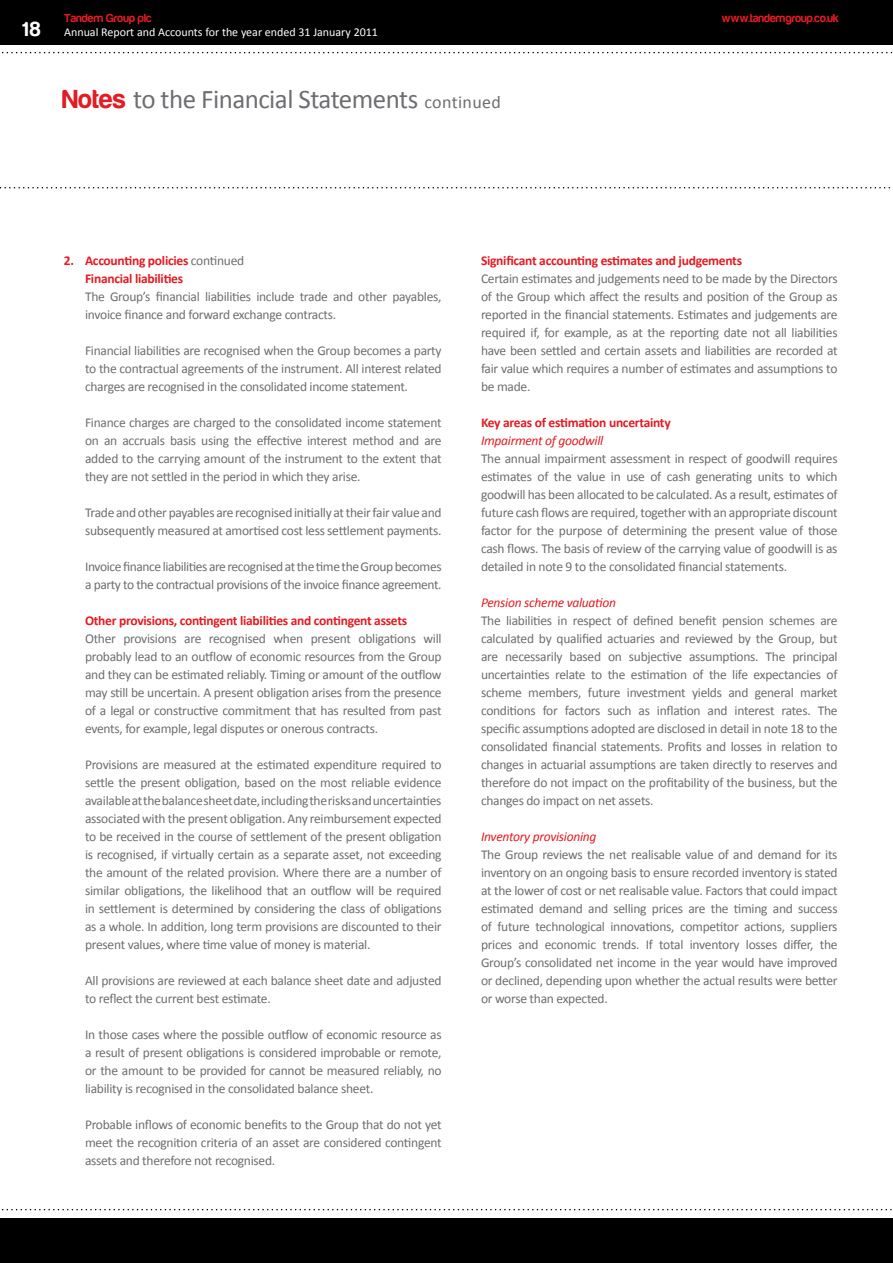
<style>
.page{position:relative;width:893px;height:1263px;background:#fff}
.page>*{position:absolute;margin:0;border:0;box-sizing:border-box;transform-origin:0 0}
.t1{font:27px "Calibri";letter-spacing:-.02em;color:#6d6e71}
.t2{font:13.5px/18px "Calibri";letter-spacing:-.02em;color:#6d6e71;text-align:justify}
.t3{font:700 13.5px/18px "Calibri";letter-spacing:-.02em;color:#e31b23}
.t4{font:italic 13.5px "Calibri";letter-spacing:-.02em;color:#e31b23}
.t5{font:12px "Calibri";color:#fff}
.t6{font:12px "Harabara";color:#e31b23}
.s1{font-family:"Harabara";font-size:21px}
.s2{font-family:"Harabara";color:#e31b23}
.s3{font-size:18px}
.s4{font-weight:400;color:#6d6e71}
</style>
<div class="page">
<div style="left:0;top:0;width:893px;height:45px;background:#000"></div>
<svg style="left:2px;top:52px;width:891px;height:1px"></svg>
<svg style="left:0;top:187px;width:890px;height:1px"></svg>
<svg style="left:2px;top:1209px;width:890px;height:1px"></svg>
<div style="left:0;top:1218px;width:893px;height:45px;background:#000"></div>
<p class="t6" style="left:64px;top:12px;width:89px">Tandem Group plc</p>
<p class="t6" style="left:722px;top:12px;width:119px">www.tandemgroup.co.uk</p>
<p class="t5" style="left:22px;top:25px;width:357px"><span class="s1">18</span> Annual Report and Accounts for the year ended 31 January 2011</p>
<h1 class="t1" style="left:63px;top:82px;width:440px"><span class="s2">Notes</span> to the Financial Statements <span class="s3">continued</span></h1>
<p class="t3" style="left:85px;top:251px;width:161px;text-indent:-21px">2. Accounting policies <span class="s4">continued<br></span>Financial liabilities</p>
<p class="t2" style="left:85px;top:287px;width:358px">The Group’s financial liabilities include trade and other payables, invoice finance and forward exchange contracts.</p>
<p class="t2" style="left:85px;top:341px;width:358px">Financial liabilities are recognised when the Group becomes a party to the contractual agreements of the instrument. All interest related charges are recognised in the consolidated income statement.</p>
<p class="t2" style="left:85px;top:413px;width:358px">Finance charges are charged to the consolidated income statement on an accruals basis using the effective interest method and are added to the carrying amount of the instrument to the extent that they are not settled in the period in which they arise.</p>
<p class="t2" style="left:85px;top:503px;width:358px">Trade and other payables are recognised initially at their fair value and subsequently measured at amortised cost less settlement payments.</p>
<p class="t2" style="left:85px;top:557px;width:358px">Invoice finance liabilities are recognised at the time the Group becomes a party to the contractual provisions of the invoice finance agreement.</p>
<p class="t3" style="left:85px;top:611px;width:324px">Other provisions, contingent liabilities and contingent assets</p>
<p class="t2" style="left:85px;top:629px;width:358px">Other provisions are recognised when present obligations will probably lead to an outflow of economic resources from the Group and they can be estimated reliably. Timing or amount of the outflow may still be uncertain. A present obligation arises from the presence of a legal or constructive commitment that has resulted from past events, for example, legal disputes or onerous contracts.</p>
<p class="t2" style="left:85px;top:755px;width:358px">Provisions are measured at the estimated expenditure required to settle the present obligation, based on the most reliable evidence available at the balance sheet date, including the risks and uncertainties associated with the present obligation. Any reimbursement expected to be received in the course of settlement of the present obligation is recognised, if virtually certain as a separate asset, not exceeding the amount of the related provision. Where there are a number of similar obligations, the likelihood that an outflow will be required in settlement is determined by considering the class of obligations as a whole. In addition, long term provisions are discounted to their present values, where time value of money is material.</p>
<p class="t2" style="left:85px;top:971px;width:358px">All provisions are reviewed at each balance sheet date and adjusted to reflect the current best estimate.</p>
<p class="t2" style="left:85px;top:1025px;width:358px">In those cases where the possible outflow of economic resource as a result of present obligations is considered improbable or remote, or the amount to be provided for cannot be measured reliably, no liability is recognised in the consolidated balance sheet.</p>
<p class="t2" style="left:85px;top:1115px;width:358px">Probable inflows of economic benefits to the Group that do not yet meet the recognition criteria of an asset are considered contingent assets and therefore not recognised.</p>
<p class="t3" style="left:481px;top:251px;width:263px">Significant accounting estimates and judgements</p>
<p class="t2" style="left:481px;top:269px;width:358px">Certain estimates and judgements need to be made by the Directors of the Group which affect the results and position of the Group as reported in the financial statements. Estimates and judgements are required if, for example, as at the reporting date not all liabilities have been settled and certain assets and liabilities are recorded at fair value which requires a number of estimates and assumptions to be made.</p>
<p class="t3" style="left:481px;top:413px;width:191px">Key areas of estimation uncertainty</p>
<p class="t4" style="left:481px;top:432px;width:124px">Impairment of goodwill</p>
<p class="t2" style="left:481px;top:449px;width:358px">The annual impairment assessment in respect of goodwill requires estimates of the value in use of cash generating units to which goodwill has been allocated to be calculated. As a result, estimates of future cash flows are required, together with an appropriate discount factor for the purpose of determining the present value of those cash flows. The basis of review of the carrying value of goodwill is as detailed in note 9 to the consolidated financial statements.</p>
<p class="t4" style="left:481px;top:594px;width:137px">Pension scheme valuation</p>
<p class="t2" style="left:481px;top:611px;width:358px">The liabilities in respect of defined benefit pension schemes are calculated by qualified actuaries and reviewed by the Group, but are necessarily based on subjective assumptions. The principal uncertainties relate to the estimation of the life expectancies of scheme members, future investment yields and general market conditions for factors such as inflation and interest rates. The specific assumptions adopted are disclosed in detail in note 18 to the consolidated financial statements. Profits and losses in relation to changes in actuarial assumptions are taken directly to reserves and therefore do not impact on the profitability of the business, but the changes do impact on net assets.</p>
<p class="t4" style="left:481px;top:828px;width:117px">Inventory provisioning</p>
<p class="t2" style="left:481px;top:845px;width:358px">The Group reviews the net realisable value of and demand for its inventory on an ongoing basis to ensure recorded inventory is stated at the lower of cost or net realisable value. Factors that could impact estimated demand and selling prices are the timing and success of future technological innovations, competitor actions, suppliers prices and economic trends. If total inventory losses differ, the Group’s consolidated net income in the year would have improved or declined, depending upon whether the actual results were better or worse than expected.</p>
</div>
